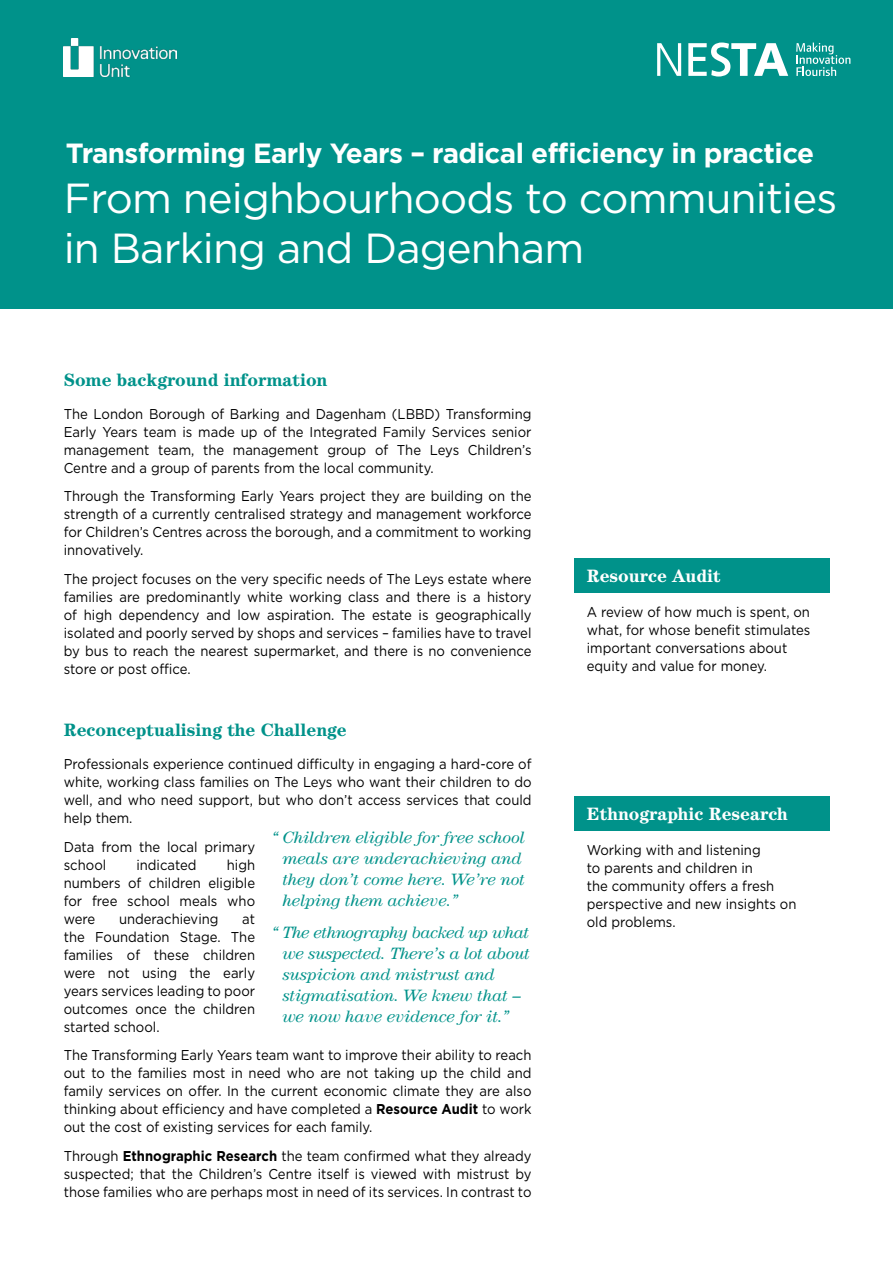
<style>
.page{position:relative;width:893px;height:1263px;background:#fff}
.page>*{position:absolute;margin:0;border:0;box-sizing:border-box;transform-origin:0 0}
.t1{font:42px/49.5px "Gotham HTF";letter-spacing:-.02em;color:#fff}
.t2{font:700 27.75px "Gotham HTF";letter-spacing:-.02em;color:#fff}
.t3{font:700 18px "Century IT Cby BT";color:#00928a}
.t4{font:700 18px "Century IT Cby BT";color:#fff}
.t5{font:italic 16.5px/21px "Century IT Cby BT";color:#00928a}
.t6{font:14.25px/18px "Gotham HTF";color:#000;text-align:justify;scale:.92 1}
.s1{font-weight:700}
</style>
<div class="page">
<div style="left:0;top:0;width:893px;height:308px;background:#00928a"></div>
<div style="left:574px;top:558px;width:255px;height:34px;background:#00928a"></div>
<div style="left:574px;top:797px;width:255px;height:34px;background:#00928a"></div>
<img style="left:64px;top:39px;width:113px;height:38px">
<svg style="left:796px;top:43px;width:54px;height:33px"></svg>
<svg style="left:657px;top:43px;width:24px;height:33px"></svg>
<svg style="left:688px;top:43px;width:100px;height:34px"></svg>
<h2 class="t2" style="left:66px;top:137px;width:750px">Transforming Early Years – radical efficiency in practice</h2>
<h1 class="t1" style="left:64px;top:173px;width:775px">From neighbourhoods to communities in Barking and Dagenham</h1>
<p class="t3" style="left:64px;top:368px;width:265px">Some background information</p>
<p class="t6" style="left:64px;top:404px;width:510px">The London Borough of Barking and Dagenham (LBBD) Transforming Early Years team is made up of the Integrated Family Services senior management team, the management group of The Leys Children’s Centre and a group of parents from the local community.</p>
<p class="t6" style="left:64px;top:487px;width:510px">Through the Transforming Early Years project they are building on the strength of a currently centralised strategy and management workforce for Children’s Centres across the borough, and a commitment to working innovatively.</p>
<p class="t6" style="left:64px;top:570px;width:510px">The project focuses on the very specific needs of The Leys estate where families are predominantly white working class and there is a history of high dependency and low aspiration. The estate is geographically isolated and poorly served by shops and services – families have to travel by bus to reach the nearest supermarket, and there is no convenience store or post office.</p>
<p class="t3" style="left:64px;top:719px;width:285px">Reconceptualising the Challenge</p>
<p class="t6" style="left:64px;top:755px;width:510px">Professionals experience continued difficulty in engaging a hard-core of white, working class families on The Leys who want their children to do well, and who need support, but who don’t access services that could help them.</p>
<p class="t6" style="left:64px;top:837px;width:209px">Data from the local primary school</p>
<p class="t5" style="left:283px;top:827px;width:244px;text-indent:-11px">“ Children eligible for free school meals are underachieving and they don’t come here. We’re not helping them achieve.”</p>
<p class="t5" style="left:283px;top:921px;width:249px;text-indent:-11px">“ The ethnography backed up what we suspected. There’s a lot about suspicion and mistrust and stigmatisation. We knew that – we now have evidence for it.”</p>
<p class="t6" style="left:64px;top:855px;width:209px;text-indent:163px">high numbers of children eligible for free school meals who were</p>
<p class="t6" style="left:136px;top:855px;width:67px">indicated</p>
<p class="t6" style="left:119px;top:909px;width:110px">underachieving</p>
<p class="t6" style="left:64px;top:909px;width:209px;text-indent:179px">at the Foundation Stage. The families of these children were not using the early years services leading to poor outcomes once the children started school.</p>
<p class="t6" style="left:64px;top:1046px;width:510px">The Transforming Early Years team want to improve their ability to reach out to the families most in need who are not taking up the child and family services on offer. In the current economic climate they are also thinking about efficiency and have completed a <span class="s1">Resource Audit</span> to work out the cost of existing services for each family.</p>
<p class="t6" style="left:64px;top:1146px;width:510px">Through <span class="s1">Ethnographic Research</span> the team confirmed what they already suspected; that the Children’s Centre itself is viewed with mistrust by those families who are perhaps most in need of its services. In contrast to</p>
<p class="t4" style="left:587px;top:565px;width:135px">Resource Audit</p>
<p class="t6" style="left:587px;top:603px;width:245px;text-align:left">A review of how much is spent, on what, for whose benefit stimulates important conversations about equity and value for money.</p>
<p class="t4" style="left:587px;top:803px;width:203px">Ethnographic Research</p>
<p class="t6" style="left:587px;top:841px;width:229px;text-align:left">Working with and listening<br>to parents and children in<br>the community offers a fresh perspective and new insights on old problems.</p>
</div>
